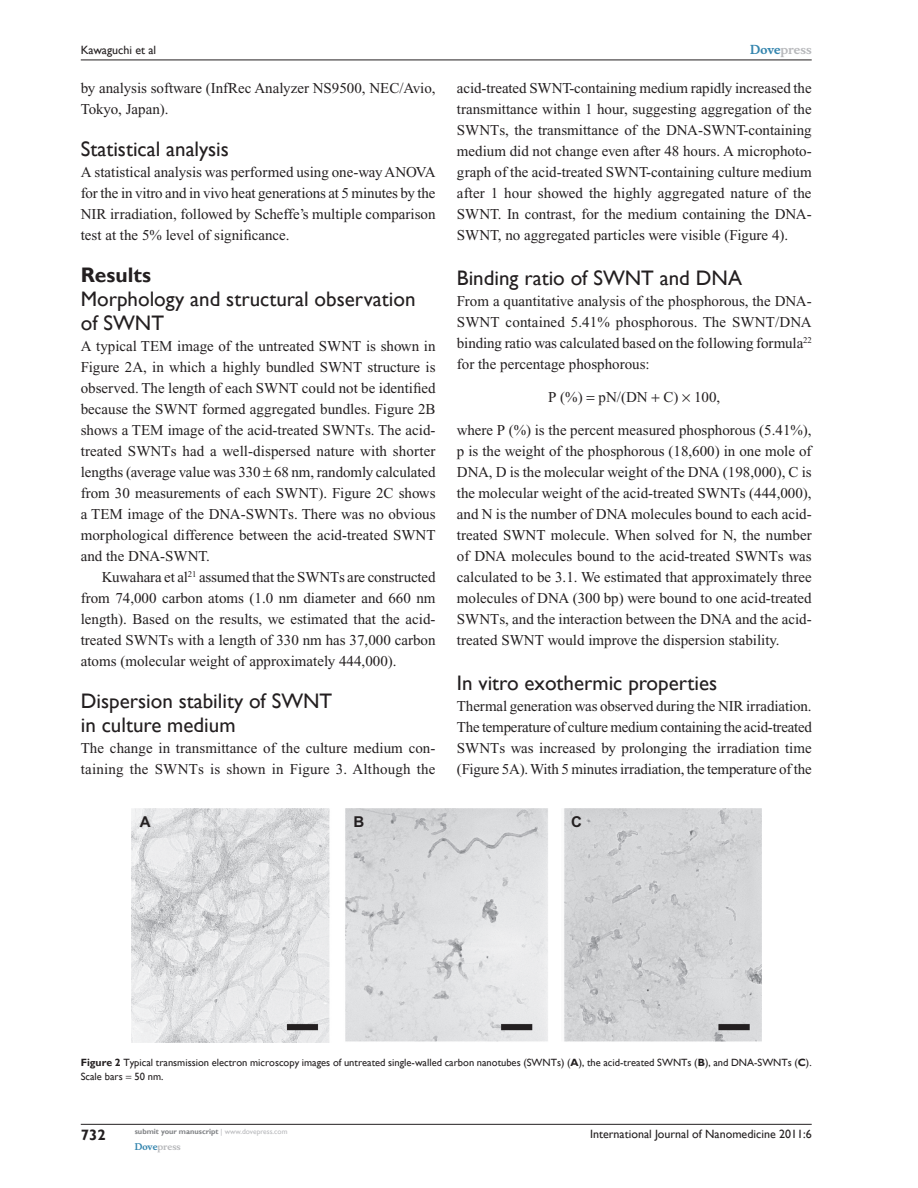
<style>
.page{position:relative;width:918px;height:1188px;background:#fff}
.page>*{position:absolute;margin:0;border:0;box-sizing:border-box;transform-origin:0 0}
.t1{font:21px/24px "Gill Sans";color:#231f20}
.t2{font:700 21px "Gill Sans";color:#231f20}
.t3{font:15px/21px "Times New Roman";color:#231f20;text-align:justify}
.t4{font:700 15px "Gill Sans";color:#231f20}
.t5{font:700 15px "Arial";color:#231f20}
.t6{font:12px "Gill Sans";color:#231f20}
.t7{font:700 12px "Musee";color:#b8b9bc}
.t8{font:10.5px/13.5px "Gill Sans";color:#231f20}
.t9{font:700 9px "Musee";color:#b8b9bc}
.t10{font:700 7.5px "Gill Sans";color:#808285}
.s1{color:#3485ae}
.s2{font-weight:700}
.s3{font-weight:400;color:#b8b9bc}
</style>
<div class="page">
<hr style="left:81px;top:1124px;width:731px;height:1px;background:#231f20">
<hr style="left:81px;top:60px;width:731px;height:1px;background:#231f20">
<img style="left:131px;top:808px;width:630px;height:234px">
<p class="t6" style="left:81px;top:43px;width:77px">Kawaguchi et al</p>
<p class="t3" style="left:81px;top:77px;width:356px">by analysis software (InfRec Analyzer NS9500, NEC/Avio,<br>Tokyo, Japan).</p>
<h1 class="t1" style="left:81px;top:137px;width:150px">Statistical analysis</h1>
<p class="t3" style="left:81px;top:161px;width:356px">A statistical analysis was performed using one-way ANOVA for the in vitro and in vivo heat generations at 5 minutes by the NIR irradiation, followed by Scheffe’s multiple comparison test at the 5% level of significance.</p>
<h1 class="t2" style="left:81px;top:262px;width:72px">Results</h1>
<h1 class="t1" style="left:81px;top:287px;width:336px">Morphology and structural observation of SWNT</h1>
<p class="t3" style="left:81px;top:335px;width:356px">A typical TEM image of the untreated SWNT is shown in Figure 2A, in which a highly bundled SWNT structure is observed. The length of each SWNT could not be identified because the SWNT formed aggregated bundles. Figure 2B shows a TEM image of the acid-treated SWNTs. The acid&shy;treated SWNTs had a well-dispersed nature with shorter lengths (average value was 330 68 nm, randomly calculated from 30 measurements of each SWNT). Figure 2C shows a TEM image of the DNA-SWNTs. There was no obvious morphological difference between the acid-treated SWNT and the DNA-SWNT.</p>
<p class="t3" style="left:81px;top:566px;width:356px;text-indent:21px">Kuwahara et al<sup>21</sup> assumed that the SWNTs are constructed from 74,000 carbon atoms (1.0 nm diameter and 660 nm length). Based on the results, we estimated that the acid&shy;treated SWNTs with a length of 330 nm has 37,000 carbon atoms (molecular weight of approximately 444,000).</p>
<h1 class="t1" style="left:81px;top:689px;width:253px">Dispersion stability of SWNT in culture medium</h1>
<p class="t3" style="left:81px;top:737px;width:356px">The change in transmittance of the culture medium con&shy;taining the SWNTs is shown in Figure 3. Although the</p>
<p class="t7" style="left:750px;top:43px;width:63px"><span class="s1">Dove</span>press</p>
<p class="t3" style="left:457px;top:77px;width:356px">acid-treated SWNT-containing medium rapidly increased the transmittance within 1 hour, suggesting aggregation of the SWNTs, the transmittance of the DNA-SWNT-containing medium did not change even after 48 hours. A microphoto&shy;graph of the acid-treated SWNT-containing culture medium after 1 hour showed the highly aggregated nature of the SWNT. In contrast, for the medium containing the DNA-SWNT, no aggregated particles were visible (Figure 4).</p>
<h1 class="t1" style="left:457px;top:266px;width:287px">Binding ratio of SWNT and DNA</h1>
<p class="t3" style="left:457px;top:290px;width:356px">From a quantitative analysis of the phosphorous, the DNA-SWNT contained 5.41% phosphorous. The SWNT/DNA binding ratio was calculated based on the following formula<sup>22 </sup>for the percentage phosphorous:</p>
<p class="t3" style="left:548px;top:386px;width:174px">P (%) pN/(DN C) 100,</p>
<p class="t3" style="left:457px;top:419px;width:356px">where P (%) is the percent measured phosphorous (5.41%), p is the weight of the phosphorous (18,600) in one mole of DNA, D is the molecular weight of the DNA (198,000), C is the molecular weight of the acid-treated SWNTs (444,000), and N is the number of DNA molecules bound to each acid&shy;treated SWNT molecule. When solved for N, the number of DNA molecules bound to the acid-treated SWNTs was calculated to be 3.1. We estimated that approximately three molecules of DNA (300 bp) were bound to one acid-treated SWNTs, and the interaction between the DNA and the acid&shy;treated SWNT would improve the dispersion stability.</p>
<h1 class="t1" style="left:457px;top:671px;width:262px">In vitro exothermic properties</h1>
<p class="t3" style="left:457px;top:695px;width:357px">Thermal generation was observed during the NIR irradiation.<br>The temperature of culture medium containing the acid-treated SWNTs was increased by prolonging the irradiation time (Figure 5A). With 5 minutes irradiation, the temperature of the</p>
<p class="t5" style="left:140px;top:813px;width:12px">A</p>
<p class="t5" style="left:353px;top:813px;width:12px">B</p>
<p class="t5" style="left:571px;top:813px;width:12px">C</p>
<p class="t8" style="left:81px;top:1056px;width:732px"><span class="s2">Figure 2</span> Typical transmission electron microscopy images of untreated single-walled carbon nanotubes (SWNTs) (<span class="s2">A</span>), the acid-treated SWNTs (<span class="s2">B</span>), and DNA-SWNTs (<span class="s2">C</span>).<br>Scale bars 50 nm.</p>
<p class="t4" style="left:81px;top:1126px;width:26px">732</p>
<p class="t10" style="left:135px;top:1127px;width:154px">submit your manuscript <span class="s3">| www.dovepress.com</span></p>
<p class="t9" style="left:135px;top:1141px;width:48px"><span class="s1">Dove</span>press</p>
<p class="t6" style="left:590px;top:1127px;width:223px">International Journal of Nanomedicine 2011:6</p>
</div>
